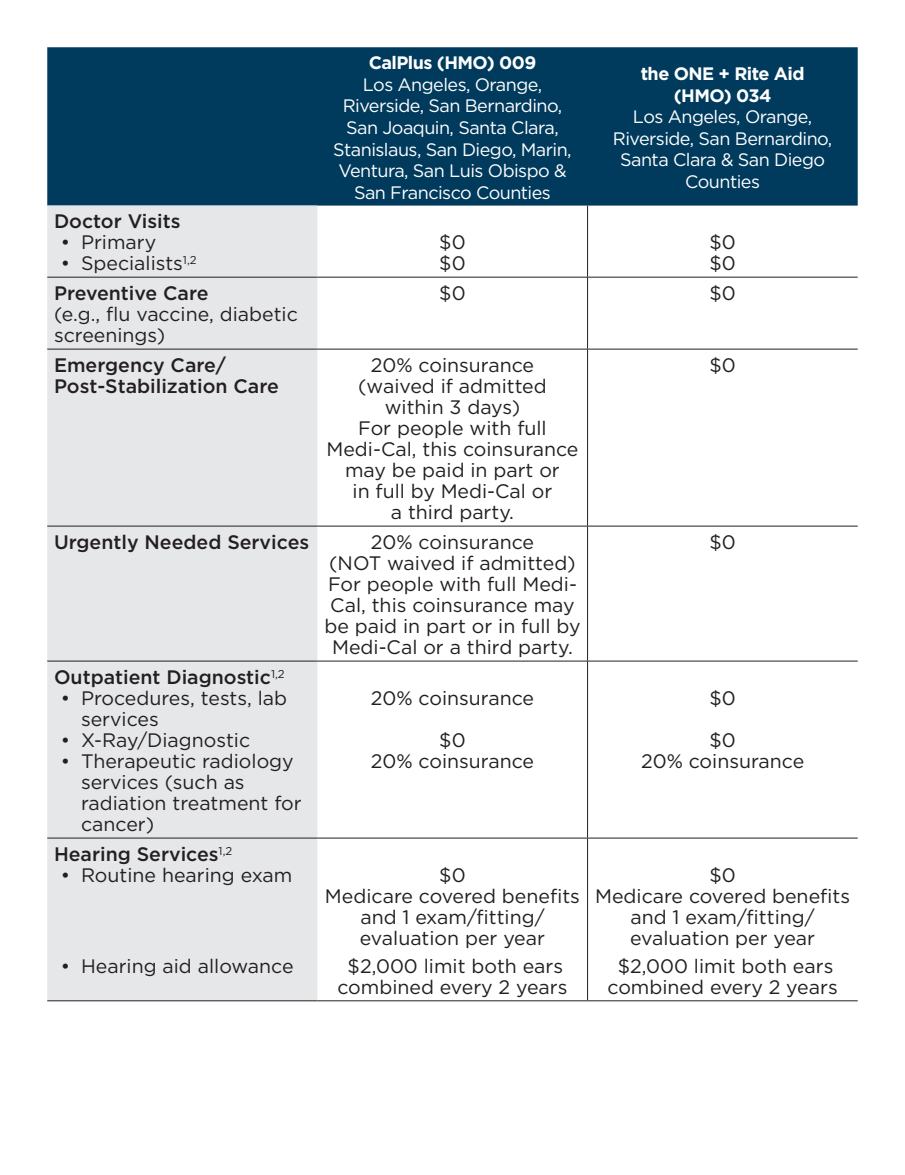
<style>
.page{position:relative;width:905px;height:1175px;background:#fff}
.page>*{position:absolute;margin:0;border:0;box-sizing:border-box;transform-origin:0 0}
.t1{font:19.5px/21px "Gotham HTF";color:#231f20;text-align:center}
.t2{font:500 19.5px/21px "Gotham HTF";color:#231f20}
.t3{font:18px/21.6px "Gotham HTF";letter-spacing:-.03em;color:#fff;text-align:center}
.t4{font:700 18px/21.6px "Gotham HTF";letter-spacing:-.03em;color:#fff;text-align:center}
.s1{font-weight:500}
</style>
<div class="page">
<div style="left:47px;top:47px;width:810px;height:159px;background:#003a5d"></div>
<div style="left:47px;top:206px;width:270px;height:794px;background:#e6e7e9"></div>
<hr style="left:47px;top:277px;width:270px;height:1px;background:#231f20">
<hr style="left:317px;top:277px;width:270px;height:1px;background:#231f20">
<hr style="left:587px;top:277px;width:270px;height:1px;background:#231f20">
<hr style="left:47px;top:349px;width:270px;height:1px;background:#231f20">
<hr style="left:317px;top:349px;width:270px;height:1px;background:#231f20">
<hr style="left:587px;top:349px;width:270px;height:1px;background:#231f20">
<hr style="left:47px;top:526px;width:270px;height:1px;background:#231f20">
<hr style="left:317px;top:526px;width:270px;height:1px;background:#231f20">
<hr style="left:587px;top:526px;width:270px;height:1px;background:#231f20">
<hr style="left:47px;top:660px;width:270px;height:1px;background:#231f20">
<hr style="left:317px;top:660px;width:270px;height:1px;background:#231f20">
<hr style="left:587px;top:660px;width:270px;height:1px;background:#231f20">
<hr style="left:47px;top:837px;width:270px;height:1px;background:#231f20">
<hr style="left:317px;top:837px;width:270px;height:1px;background:#231f20">
<hr style="left:587px;top:837px;width:270px;height:1px;background:#231f20">
<hr style="left:47px;top:1000px;width:270px;height:1px;background:#231f20">
<hr style="left:317px;top:1000px;width:270px;height:1px;background:#231f20">
<hr style="left:587px;top:1000px;width:270px;height:1px;background:#231f20">
<hr style="left:587px;top:206px;width:1px;height:71px;background:#231f20">
<hr style="left:587px;top:277px;width:1px;height:72px;background:#231f20">
<hr style="left:587px;top:349px;width:1px;height:177px;background:#231f20">
<hr style="left:587px;top:526px;width:1px;height:134px;background:#231f20">
<hr style="left:587px;top:661px;width:1px;height:176px;background:#231f20">
<hr style="left:587px;top:838px;width:1px;height:162px;background:#231f20">
<p class="t2" style="left:54px;top:210px;width:128px">Doctor Visits</p>
<p class="t1" style="left:61px;top:232px;width:97px">• Primary</p>
<p class="t1" style="left:61px;top:253px;width:137px">• Specialists<sup>1,2</sup></p>
<p class="t4" style="left:368px;top:52px;width:169px">CalPlus (HMO) 009</p>
<p class="t3" style="left:333px;top:73px;width:240px">Los Angeles, Orange,<br>Riverside, San Bernardino,<br>San Joaquin, Santa Clara,<br>Stanislaus, San Diego, Marin,<br>Ventura, San Luis Obispo &amp;<br>San Francisco Counties</p>
<p class="t4" style="left:640px;top:62px;width:165px">the ONE + Rite Aid (HMO) 034</p>
<p class="t3" style="left:613px;top:106px;width:221px">Los Angeles, Orange,<br>Riverside, San Bernardino,<br>Santa Clara &amp; San Diego<br>Counties</p>
<p class="t1" style="left:439px;top:232px;width:28px">$0</p>
<p class="t1" style="left:439px;top:253px;width:28px">$0</p>
<p class="t1" style="left:709px;top:232px;width:28px">$0</p>
<p class="t1" style="left:709px;top:253px;width:28px">$0</p>
<p class="t1" style="left:54px;top:282px;width:245px;text-align:left"><span class="s1">Preventive Care<br></span>(e.g., flu vaccine, diabetic screenings)</p>
<p class="t1" style="left:439px;top:282px;width:28px">$0</p>
<p class="t1" style="left:709px;top:282px;width:28px">$0</p>
<p class="t2" style="left:54px;top:354px;width:226px">Emergency Care/<br>Post-Stabilization Care</p>
<p class="t1" style="left:326px;top:354px;width:253px">20% coinsurance<br>(waived if admitted within 3 days)<br>For people with full<br>Medi-Cal, this coinsurance may be paid in part or<br>in full by Medi-Cal or<br>a third party.</p>
<p class="t1" style="left:709px;top:354px;width:28px">$0</p>
<p class="t2" style="left:54px;top:531px;width:257px">Urgently Needed Services</p>
<p class="t1" style="left:324px;top:531px;width:257px">20% coinsurance<br>(NOT waived if admitted)<br>For people with full Medi-<br>Cal, this coinsurance may be paid in part or in full by<br>Medi-Cal or a third party.</p>
<p class="t1" style="left:709px;top:531px;width:28px">$0</p>
<p class="t2" style="left:54px;top:666px;width:232px">Outpatient Diagnostic<sup>1,2</sup></p>
<p class="t1" style="left:81px;top:687px;width:208px;text-align:left;text-indent:-20px">• Procedures, tests, lab services</p>
<p class="t1" style="left:61px;top:729px;width:191px">• X-Ray/Diagnostic</p>
<p class="t1" style="left:81px;top:750px;width:222px;text-align:left;text-indent:-20px">• Therapeutic radiology services (such as radiation treatment for cancer)</p>
<p class="t1" style="left:709px;top:687px;width:28px">$0</p>
<p class="t1" style="left:709px;top:729px;width:28px">$0</p>
<p class="t1" style="left:641px;top:750px;width:165px">20% coinsurance</p>
<p class="t1" style="left:371px;top:687px;width:165px">20% coinsurance</p>
<p class="t1" style="left:439px;top:729px;width:28px">$0</p>
<p class="t1" style="left:371px;top:750px;width:165px">20% coinsurance</p>
<p class="t2" style="left:54px;top:843px;width:180px">Hearing Services<sup>1,2</sup></p>
<p class="t1" style="left:61px;top:864px;width:233px">• Routine hearing exam</p>
<p class="t1" style="left:61px;top:955px;width:234px">• Hearing aid allowance</p>
<p class="t1" style="left:325px;top:864px;width:256px">$0<br>Medicare covered benefits and 1 exam/fitting/ evaluation per year</p>
<p class="t1" style="left:337px;top:955px;width:232px">$2,000 limit both ears combined every 2 years</p>
<p class="t1" style="left:595px;top:864px;width:256px">$0<br>Medicare covered benefits and 1 exam/fitting/ evaluation per year</p>
<p class="t1" style="left:607px;top:955px;width:232px">$2,000 limit both ears combined every 2 years</p>
</div>
